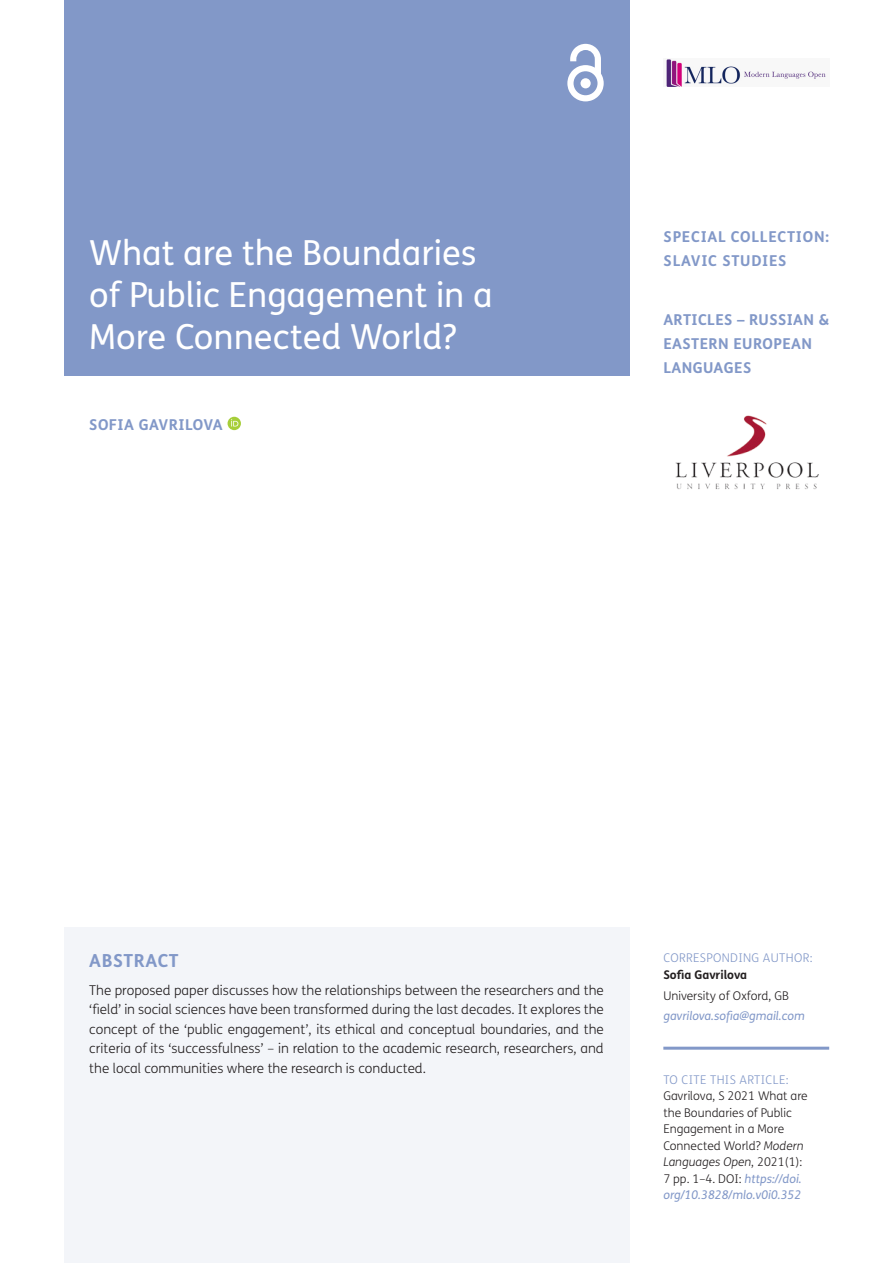
<style>
.page{position:relative;width:893px;height:1263px;background:#fff}
.page>*{position:absolute;margin:0;border:0;box-sizing:border-box;transform-origin:0 0}
.Article_Title{font:34.5px/42px "FS Me";color:#fff}
.t1{font:700 18px "FS Me";letter-spacing:.03em;color:#8298c8}
.Article_Type{font:700 15px/24px "FS Me";letter-spacing:.025em;color:#8298c8}
.Article_Type-2{font:700 15px/24px "FS Me";letter-spacing:.05em;color:#8298c8}
.Cover_Authors{font:700 15px "FS Me";letter-spacing:.03em;color:#8298c8}
.Abstract_Copy{font:300 13.5px/19.5px "FS Me";color:#231f20;text-align:justify}
.Meta{font:300 12px/16.5px "FS Me";color:#231f20}
.Meta-2{font:italic 12px "FS Me";color:#8298c8}
.Meta_Titles{font:300 12px "FS Me";letter-spacing:.03em;color:#8298c8}
.Meta_Titles_-_Rule{font:300 12px "FS Me";letter-spacing:.03em;color:#8298c8}
.Meta-3{font:700 12px "FS Me";color:#231f20}
.s1{font-style:italic}
.s2{font-weight:400;font-style:italic;color:#8298c8}
</style>
<div class="page">
<div style="left:64px;top:0;width:565px;height:376px;background:#8298c8"></div>
<svg style="left:567px;top:44px;width:37px;height:57px"></svg>
<img style="left:666px;top:59px;width:160px;height:28px">
<img style="left:675px;top:415px;width:144px;height:75px">
<hr style="left:663px;top:1047px;width:166px;height:3px;background:#8298c8">
<div style="left:64px;top:928px;width:565px;height:335px;background:#f3f5f9"></div>
<svg style="left:228px;top:417px;width:13px;height:13px"></svg>
<svg style="left:231px;top:419px;width:7px;height:7px"></svg>
<p class="Article_Title" style="left:89px;top:232px;width:405px">What are the Boundaries of Public Engagement in a<br>More Connected World?</p>
<p class="Article_Type-2" style="left:664px;top:224px;width:167px">SPECIAL COLLECTION:<br>SLAVIC STUDIES</p>
<p class="Article_Type" style="left:663px;top:308px;width:167px">ARTICLES – RUSSIAN &amp;<br>EASTERN EUROPEAN<br>LANGUAGES</p>
<p class="Cover_Authors" style="left:89px;top:415px;width:135px">SOFIA GAVRILOVA</p>
<h1 class="t1" style="left:89px;top:949px;width:91px">ABSTRACT</h1>
<p class="Abstract_Copy" style="left:89px;top:981px;width:516px">The proposed paper discusses how the relationships between the researchers and the ‘field’ in social sciences have been transformed during the last decades. It explores the concept of the ‘public engagement’, its ethical and conceptual boundaries, and the criteria of its ‘successfulness’ – in relation to the academic research, researchers, and the local communities where the research is conducted.</p>
<p class="Meta_Titles" style="left:663px;top:951px;width:151px">CORRESPONDING AUTHOR:</p>
<p class="Meta-3" style="left:663px;top:967px;width:85px">Sofia Gavrilova</p>
<p class="Meta" style="left:663px;top:987px;width:127px">University of Oxford, GB</p>
<p class="Meta-2" style="left:663px;top:1009px;width:143px">gavrilova.sofia@gmail.com</p>
<p class="Meta_Titles_-_Rule" style="left:663px;top:1073px;width:127px">TO CITE THIS ARTICLE:</p>
<p class="Meta" style="left:663px;top:1088px;width:146px">Gavrilova, S 2021 What are the Boundaries of Public<br>Engagement in a More<br>Connected World? <span class="s1">Modern<br>Languages Open</span>, 2021(1):<br>7 pp. 1–4. DOI: <span class="s2">https://doi. org/10.3828/mlo.v0i0.352</span></p>
</div>
